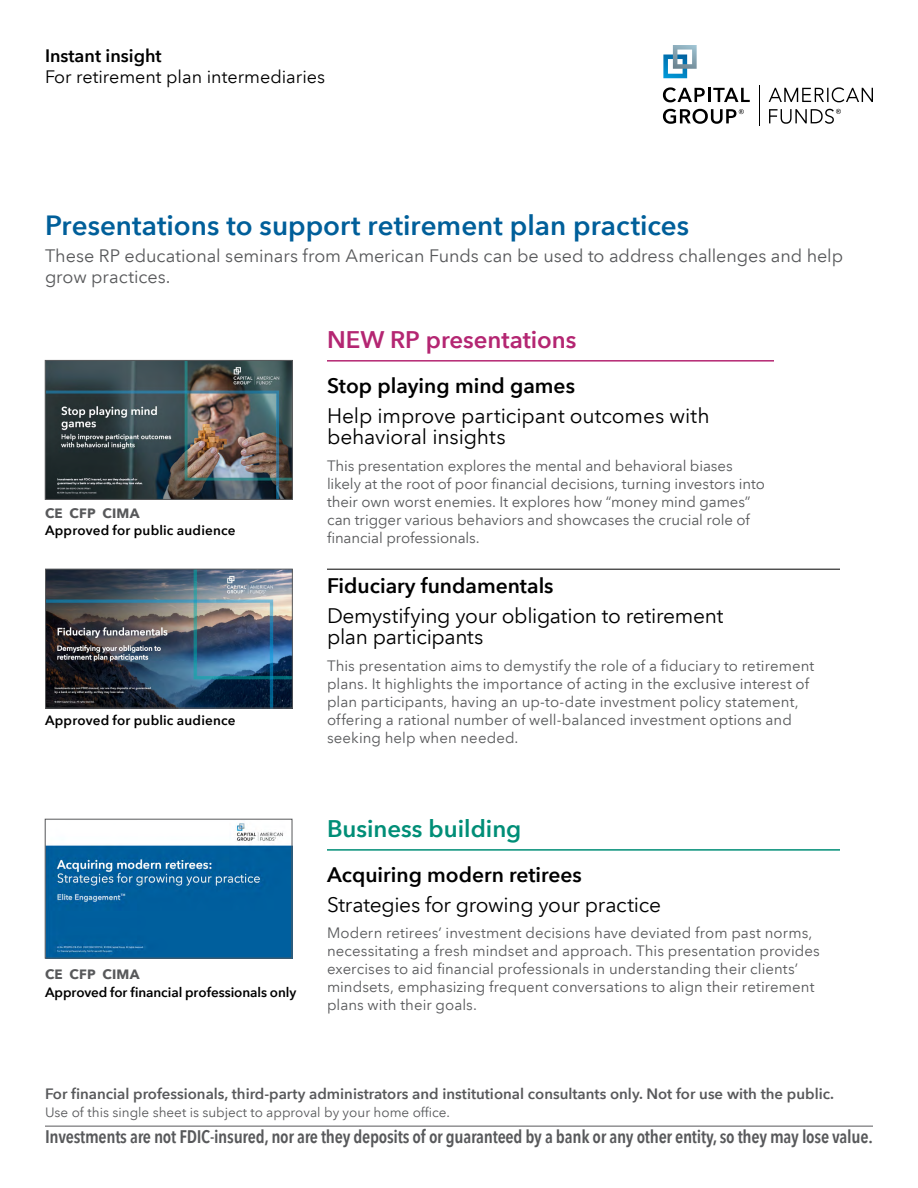
<style>
.page{position:relative;width:918px;height:1188px;background:#fff}
.page>*{position:absolute;margin:0;border:0;box-sizing:border-box;transform-origin:0 0}
.t1{font:600 27.75px "Avenir Next LT Com";color:#005f9a}
.t2{font:600 24px "Avenir Next LT Com";color:#b42672}
.t3{font:600 24px "Avenir Next LT Com";color:#008e77}
.t4{font:21px/21px "Avenir Next LT Com";letter-spacing:-.01em;color:#000}
.t5{font:600 21px "Avenir Next LT Com";color:#000}
.t6{font:600 condensed 18.15px "Avenir Next LT Com";letter-spacing:-.015em;color:#58595b}
.t7{font:18px "Avenir Next LT Com";letter-spacing:-.005em;color:#58595b}
.t8{font:18px/21.6px "Avenir Next LT Com";color:#000}
.t9{font:15px/18px "Avenir Next LT Com";color:#58595b}
.t10{font:600 15px "Avenir Next LT Com";color:#58595b}
.t11{font:600 13.5px "Avenir Next LT Com";letter-spacing:.01em;color:#000}
.t12{font:13.5px "Avenir Next LT Com";color:#58595b}
.t13{font:700 13.5px "Avenir Next LT Com";letter-spacing:.015em;color:#58595b}
.s1{font-weight:600}
</style>
<div class="page">
<hr style="left:759px;top:85px;width:1px;height:41px;background:#000">
<svg style="left:663px;top:87px;width:87px;height:15px"></svg>
<svg style="left:663px;top:109px;width:81px;height:15px"></svg>
<svg style="left:769px;top:87px;width:104px;height:15px"></svg>
<svg style="left:663px;top:45px;width:34px;height:33px"></svg>
<svg style="left:769px;top:109px;width:72px;height:15px"></svg>
<hr style="left:327px;top:360px;width:447px;height:2px;background:#b42672">
<img style="left:47px;top:362px;width:244px;height:136px">
<div style="left:45px;top:360px;width:248px;height:140px;border:1px solid #58595b"></div>
<hr style="left:327px;top:569px;width:513px;height:1px;background:#000">
<img style="left:47px;top:571px;width:244px;height:135px">
<div style="left:45px;top:569px;width:248px;height:139px;border:1px solid #58595b"></div>
<hr style="left:327px;top:849px;width:513px;height:2px;background:#008e77">
<img style="left:47px;top:823px;width:243px;height:133px">
<div style="left:45px;top:819px;width:247px;height:139px;border:1px solid #58595b"></div>
<hr style="left:45px;top:1126px;width:828px;height:1px;background:#58595b">
<p class="t8" style="left:45px;top:45px;width:282px"><span class="s1">Instant insight<br></span>For retirement plan intermediaries</p>
<p class="t1" style="left:45px;top:209px;width:646px">Presentations to support retirement plan practices</p>
<p class="t7" style="left:45px;top:245px;width:800px">These RP educational seminars from American Funds can be used to address challenges and help</p>
<p class="t7" style="left:45px;top:266px;width:127px">grow practices.</p>
<p class="t13" style="left:45px;top:505px;width:96px">CE CFP CIMA</p>
<p class="t11" style="left:45px;top:522px;width:192px">Approved for public audience</p>
<p class="t11" style="left:45px;top:712px;width:192px">Approved for public audience</p>
<p class="t13" style="left:45px;top:966px;width:96px">CE CFP CIMA</p>
<p class="t11" style="left:45px;top:984px;width:253px">Approved for financial professionals only</p>
<p class="t2" style="left:327px;top:325px;width:251px">NEW RP presentations</p>
<p class="t5" style="left:327px;top:373px;width:250px">Stop playing mind games</p>
<p class="t4" style="left:327px;top:405px;width:384px">Help improve participant outcomes with behavioral insights</p>
<p class="t9" style="left:327px;top:457px;width:439px">This presentation explores the mental and behavioral biases likely at the root of poor financial decisions, turning investors into their own worst enemies. It explores how “money mind games” can trigger various behaviors and showcases the crucial role of financial professionals.</p>
<p class="t5" style="left:327px;top:573px;width:228px">Fiduciary fundamentals</p>
<p class="t4" style="left:327px;top:606px;width:398px">Demystifying your obligation to retirement plan participants</p>
<p class="t9" style="left:327px;top:657px;width:489px">This presentation aims to demystify the role of a fiduciary to retirement plans. It highlights the importance of acting in the exclusive interest of plan participants, having an up-to-date investment policy statement, offering a rational number of well-balanced investment options and seeking help when needed.</p>
<p class="t3" style="left:327px;top:814px;width:196px">Business building</p>
<p class="t5" style="left:327px;top:862px;width:256px">Acquiring modern retirees</p>
<p class="t4" style="left:327px;top:894px;width:336px">Strategies for growing your practice</p>
<p class="t9" style="left:327px;top:923px;width:494px">Modern retirees’ investment decisions have deviated from past norms, necessitating a fresh mindset and approach. This presentation provides exercises to aid financial professionals in understanding their clients’ mindsets, emphasizing frequent conversations to align their retirement plans with their goals.</p>
<p class="t10" style="left:45px;top:1084px;width:790px">For financial professionals, third-party administrators and institutional consultants only. Not for use with the public.</p>
<p class="t12" style="left:45px;top:1104px;width:407px">Use of this single sheet is subject to approval by your home office.</p>
<p class="t6" style="left:45px;top:1126px;width:829px">Investments are not FDIC-insured, nor are they deposits of or guaranteed by a bank or any other entity, so they may lose value.</p>
</div>
